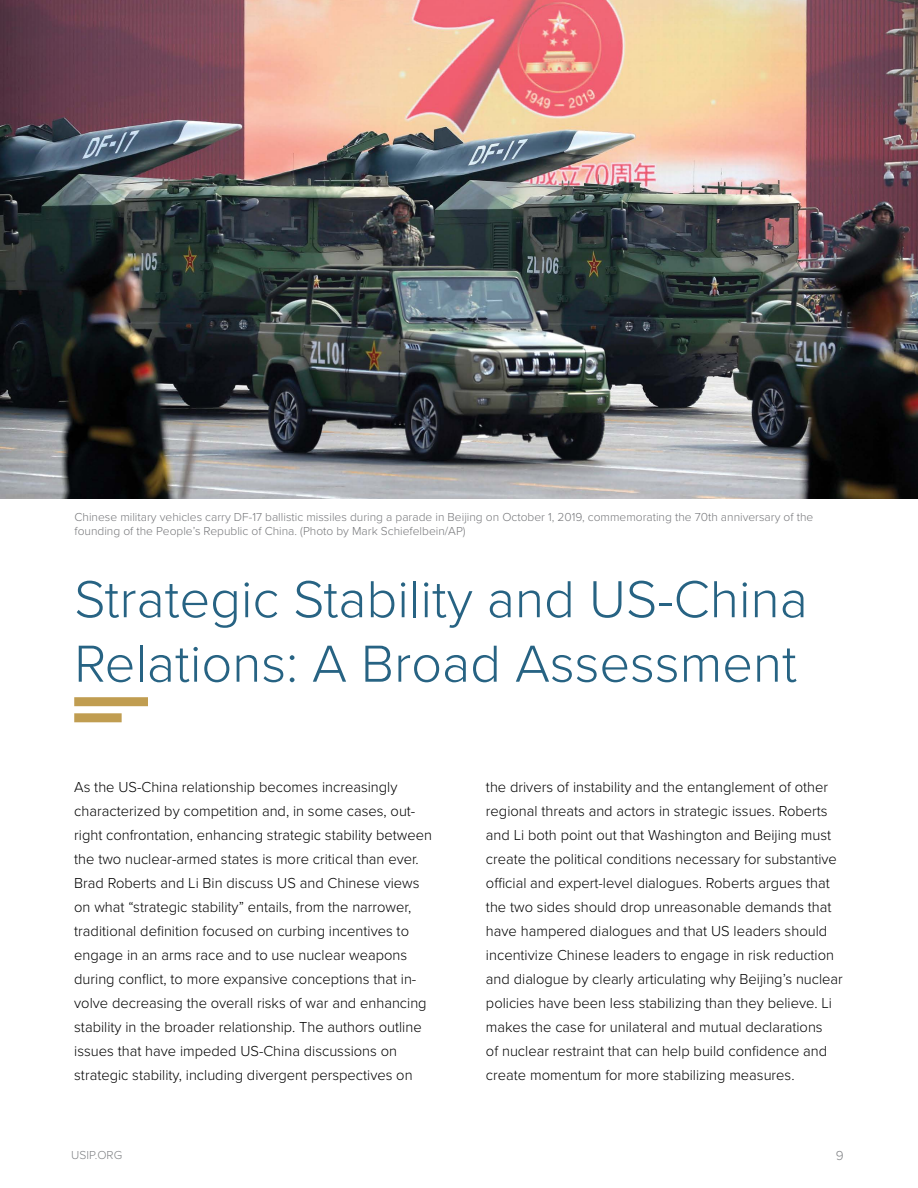
<style>
.page{position:relative;width:918px;height:1188px;background:#fff}
.page>*{position:absolute;margin:0;border:0;box-sizing:border-box;transform-origin:0 0}
.t1{font:300 54px/64.5px "Proxima Nova";color:#276383}
.t2{font:300 15px/24px "Proxima Nova";color:#000}
.t3{font:300 13.5px "Proxima Nova";color:#808285}
.t4{font:300 12px/14.4px "Proxima Nova";color:#77787b}
.t5{font:300 12px "Proxima Nova";color:#808285}
</style>
<div class="page">
<div style="left:74px;top:697px;width:74px;height:9px;background:#c09d51"></div>
<div style="left:74px;top:713px;width:48px;height:9px;background:#c09d51"></div>
<img style="left:0;top:0;width:918px;height:498px">
<p class="t4" style="left:75px;top:509px;width:740px">Chinese military vehicles carry DF-17 ballistic missiles during a parade in Beijing on October 1, 2019, commemorating the 70th anniversary of the founding of the People’s Republic of China. (Photo by Mark Schiefelbein/AP)</p>
<h1 class="t1" style="left:74px;top:564px;width:735px">Strategic Stability and US-China<br>Relations: A Broad Assessment</h1>
<p class="t2" style="left:74px;top:774px;width:359px">As the US-China relationship becomes increasingly characterized by competition and, in some cases, out&shy;right confrontation, enhancing strategic stability between the two nuclear-armed states is more critical than ever.<br>Brad Roberts and Li Bin discuss US and Chinese views on what “strategic stability” entails, from the narrower, traditional definition focused on curbing incentives to engage in an arms race and to use nuclear weapons during conflict, to more expansive conceptions that in&shy;volve decreasing the overall risks of war and enhancing stability in the broader relationship. The authors outline issues that have impeded US-China discussions on strategic stability, including divergent perspectives on</p>
<p class="t2" style="left:486px;top:774px;width:358px">the drivers of instability and the entanglement of other regional threats and actors in strategic issues. Roberts and Li both point out that Washington and Beijing must create the political conditions necessary for substantive official and expert-level dialogues. Roberts argues that the two sides should drop unreasonable demands that have hampered dialogues and that US leaders should incentivize Chinese leaders to engage in risk reduction and dialogue by clearly articulating why Beijing’s nuclear policies have been less stabilizing than they believe. Li makes the case for unilateral and mutual declarations<br>of nuclear restraint that can help build confidence and create momentum for more stabilizing measures.</p>
<p class="t5" style="left:71px;top:1146px;width:53px">USIP.ORG</p>
<p class="t3" style="left:836px;top:1146px;width:9px">9</p>
</div>
